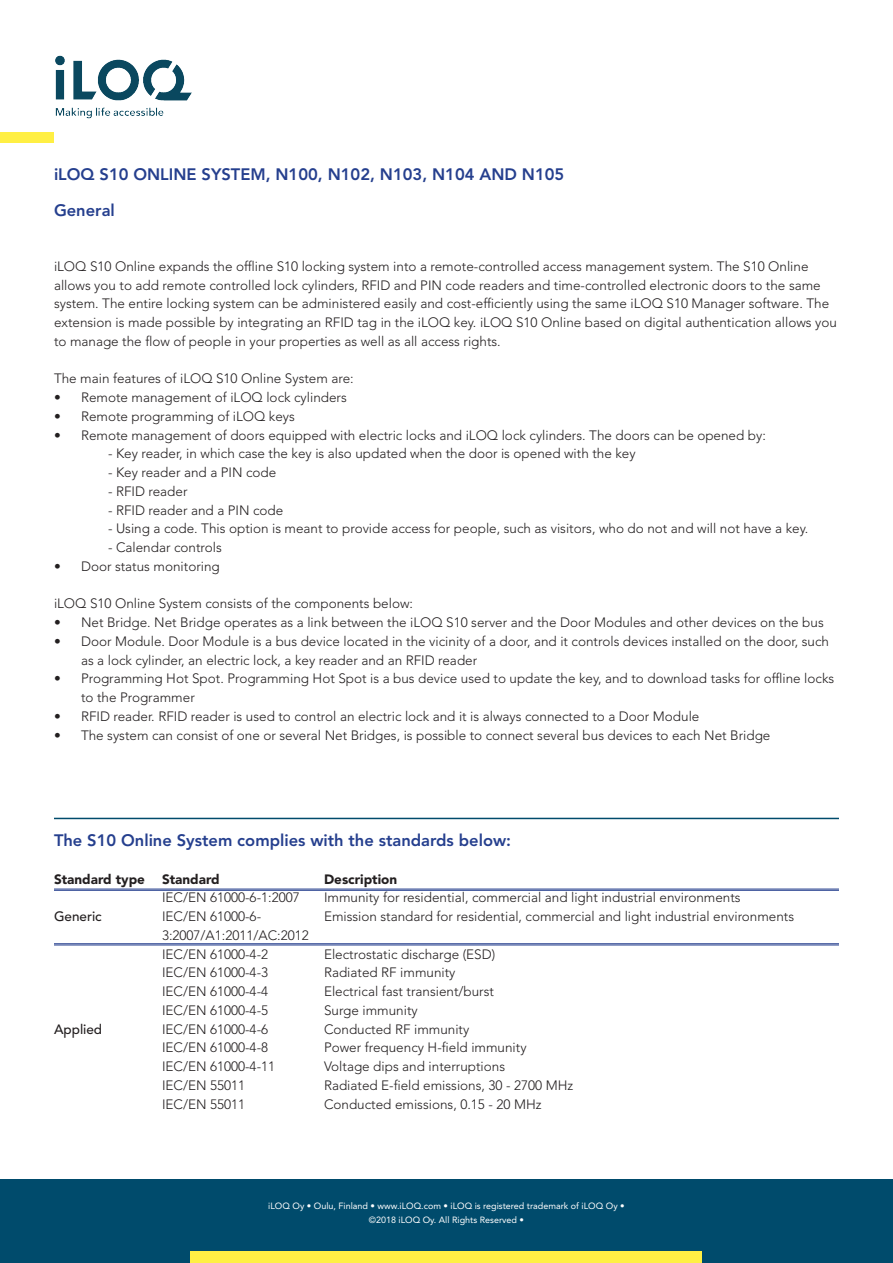
<style>
.page{position:relative;width:893px;height:1263px;background:#fff}
.page>*{position:absolute;margin:0;border:0;box-sizing:border-box;transform-origin:0 0}
.Otsikko{font:800 16.5px "Avenir LT Std";color:#253f8e}
.Leipäteksti{font:300 13.5px/18.8px "Avenir LT Std";color:#231f20}
.Leipäteksti-2{font:900 13.5px "Avenir LT Std";color:#231f20}
.Leipäteksti-3{font:500 13.5px "Avenir LT Std";color:#231f20}
.t1{font:9px/13.5px "Avenir LT Std";color:#fff;text-align:center}
</style>
<div class="page">
<img style="left:55px;top:55px;width:137px;height:64px">
<div style="left:0;top:132px;width:54px;height:11px;background:#ffef44"></div>
<div style="left:0;top:1179px;width:893px;height:84px;background:#004b6c"></div>
<div style="left:191px;top:1252px;width:511px;height:11px;background:#ffef44"></div>
<hr style="left:54px;top:943px;width:785px;height:1px;background:#253f8e">
<hr style="left:54px;top:945px;width:785px;height:1px;background:#253f8e">
<hr style="left:54px;top:818px;width:785px;height:1px;background:#004b6c">
<hr style="left:54px;top:889px;width:785px;height:1px;background:#253f8e">
<hr style="left:54px;top:890px;width:785px;height:1px;background:#253f8e">
<p class="Otsikko" style="left:54px;top:165px;width:512px">iLOQ S10 ONLINE SYSTEM, N100, N102, N103, N104 AND N105</p>
<p class="Otsikko" style="left:54px;top:201px;width:62px">General</p>
<p class="Leipäteksti" style="left:54px;top:257px;width:784px">iLOQ S10 Online expands the offline S10 locking system into a remote-controlled access management system. The S10 Online allows you to add remote controlled lock cylinders, RFID and PIN code readers and time-controlled electronic doors to the same system. The entire locking system can be administered easily and cost-efficiently using the same iLOQ S10 Manager software. The extension is made possible by integrating an RFID tag in the iLOQ key. iLOQ S10 Online based on digital authentication allows you to manage the flow of people in your properties as well as all access rights.</p>
<p class="Leipäteksti" style="left:54px;top:369px;width:301px">The main features of iLOQ S10 Online System are:</p>
<p class="Leipäteksti" style="left:54px;top:388px;width:294px">• Remote management of iLOQ lock cylinders</p>
<p class="Leipäteksti" style="left:54px;top:407px;width:242px">• Remote programming of iLOQ keys</p>
<p class="Leipäteksti" style="left:54px;top:426px;width:713px">• Remote management of doors equipped with electric locks and iLOQ lock cylinders. The doors can be opened by:</p>
<p class="Leipäteksti" style="left:108px;top:444px;width:529px">- Key reader, in which case the key is also updated when the door is opened with the key</p>
<p class="Leipäteksti" style="left:108px;top:463px;width:170px">- Key reader and a PIN code</p>
<p class="Leipäteksti" style="left:108px;top:482px;width:81px">- RFID reader</p>
<p class="Leipäteksti" style="left:108px;top:501px;width:177px">- RFID reader and a PIN code</p>
<p class="Leipäteksti" style="left:108px;top:519px;width:702px">- Using a code. This option is meant to provide access for people, such as visitors, who do not and will not have a key.</p>
<p class="Leipäteksti" style="left:108px;top:538px;width:115px">- Calendar controls</p>
<p class="Leipäteksti" style="left:54px;top:557px;width:167px">• Door status monitoring</p>
<p class="Leipäteksti" style="left:54px;top:594px;width:361px">iLOQ S10 Online System consists of the components below:</p>
<p class="Leipäteksti" style="left:54px;top:613px;width:771px">• Net Bridge. Net Bridge operates as a link between the iLOQ S10 server and the Door Modules and other devices on the bus</p>
<p class="Leipäteksti" style="left:81px;top:632px;width:749px;text-indent:-27px">• Door Module. Door Module is a bus device located in the vicinity of a door, and it controls devices installed on the door, such as a lock cylinder, an electric lock, a key reader and an RFID reader</p>
<p class="Leipäteksti" style="left:81px;top:669px;width:755px;text-indent:-27px">• Programming Hot Spot. Programming Hot Spot is a bus device used to update the key, and to download tasks for offline locks to the Programmer</p>
<p class="Leipäteksti" style="left:54px;top:707px;width:647px">• RFID reader. RFID reader is used to control an electric lock and it is always connected to a Door Module</p>
<p class="Leipäteksti" style="left:54px;top:726px;width:718px">• The system can consist of one or several Net Bridges, is possible to connect several bus devices to each Net Bridge</p>
<p class="Otsikko" style="left:54px;top:831px;width:459px">The S10 Online System complies with the standards below:</p>
<p class="Leipäteksti-2" style="left:54px;top:871px;width:93px">Standard type</p>
<p class="Leipäteksti-2" style="left:162px;top:871px;width:59px">Standard</p>
<p class="Leipäteksti-2" style="left:324px;top:871px;width:75px">Description</p>
<p class="Leipäteksti" style="left:162px;top:888px;width:139px">IEC/EN 61000-6-1:2007</p>
<p class="Leipäteksti" style="left:324px;top:888px;width:418px">Immunity for residential, commercial and light industrial environments</p>
<p class="Leipäteksti-3" style="left:54px;top:908px;width:49px">Generic</p>
<p class="Leipäteksti" style="left:162px;top:907px;width:101px">IEC/EN 61000-6-</p>
<p class="Leipäteksti" style="left:324px;top:907px;width:472px">Emission standard for residential, commercial and light industrial environments</p>
<p class="Leipäteksti" style="left:162px;top:926px;width:148px">3:2007/A1:2011/AC:2012</p>
<p class="Leipäteksti" style="left:162px;top:945px;width:108px">IEC/EN 61000-4-2</p>
<p class="Leipäteksti" style="left:324px;top:945px;width:173px">Electrostatic discharge (ESD)</p>
<p class="Leipäteksti" style="left:162px;top:963px;width:108px">IEC/EN 61000-4-3</p>
<p class="Leipäteksti" style="left:324px;top:963px;width:133px">Radiated RF immunity</p>
<p class="Leipäteksti" style="left:162px;top:982px;width:108px">IEC/EN 61000-4-4</p>
<p class="Leipäteksti" style="left:324px;top:982px;width:171px">Electrical fast transient/burst</p>
<p class="Leipäteksti" style="left:162px;top:1001px;width:108px">IEC/EN 61000-4-5</p>
<p class="Leipäteksti" style="left:324px;top:1001px;width:95px">Surge immunity</p>
<p class="Leipäteksti-3" style="left:54px;top:1021px;width:50px">Applied</p>
<p class="Leipäteksti" style="left:162px;top:1020px;width:108px">IEC/EN 61000-4-6</p>
<p class="Leipäteksti" style="left:324px;top:1020px;width:147px">Conducted RF immunity</p>
<p class="Leipäteksti" style="left:162px;top:1038px;width:108px">IEC/EN 61000-4-8</p>
<p class="Leipäteksti" style="left:324px;top:1038px;width:204px">Power frequency H-field immunity</p>
<p class="Leipäteksti" style="left:162px;top:1057px;width:115px">IEC/EN 61000-4-11</p>
<p class="Leipäteksti" style="left:324px;top:1057px;width:183px">Voltage dips and interruptions</p>
<p class="Leipäteksti" style="left:162px;top:1076px;width:85px">IEC/EN 55011</p>
<p class="Leipäteksti" style="left:324px;top:1076px;width:251px">Radiated E-field emissions, 30 - 2700 MHz</p>
<p class="Leipäteksti" style="left:162px;top:1095px;width:85px">IEC/EN 55011</p>
<p class="Leipäteksti" style="left:324px;top:1095px;width:219px">Conducted emissions, 0.15 - 20 MHz</p>
<p class="t1" style="left:268px;top:1199px;width:358px">iLOQ Oy • Oulu, Finland • www.iLOQ.com • iLOQ is registered trademark of iLOQ Oy • ©2018 iLOQ Oy. All Rights Reserved •</p>
</div>
